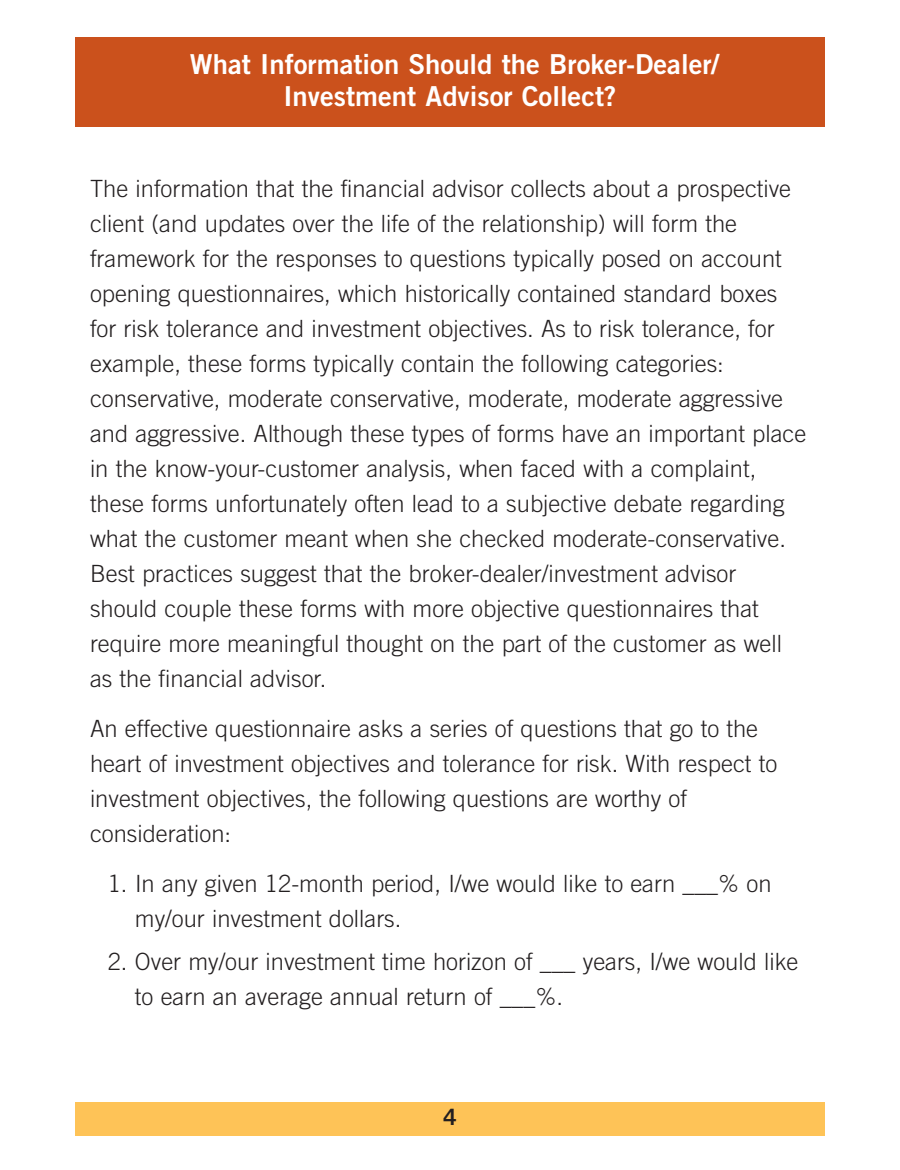
<style>
.page{position:relative;width:900px;height:1170px;background:#fff}
.page>*{position:absolute;margin:0;border:0;box-sizing:border-box;transform-origin:0 0}
.t1{font:27.5px/32.5px "Trade Gothic Bold Two";color:#fff;text-align:center}
.t2{font:300 23.75px/35px "Trade Gothic";color:#231f20}
.t3{font:22.5px "Trade Gothic Bold Two";color:#231f20}
</style>
<div class="page">
<div style="left:75px;top:38px;width:750px;height:90px;background:#cb511c"></div>
<div style="left:75px;top:1102px;width:750px;height:34px;background:#fec357"></div>
<p class="t1" style="left:190px;top:50px;width:531px">What Information Should the Broker-Dealer/<br>Investment Advisor Collect?</p>
<p class="t2" style="left:90px;top:173px;width:718px">The information that the financial advisor collects about a prospective client (and updates over the life of the relationship) will form the framework for the responses to questions typically posed on account opening questionnaires, which historically contained standard boxes for risk tolerance and investment objectives. As to risk tolerance, for example, these forms typically contain the following categories: conservative, moderate conservative, moderate, moderate aggressive and aggressive. Although these types of forms have an important place in the know-your-customer analysis, when faced with a complaint, these forms unfortunately often lead to a subjective debate regarding what the customer meant when she checked moderate-conservative.<br>Best practices suggest that the broker-dealer/investment advisor should couple these forms with more objective questionnaires that require more meaningful thought on the part of the customer as well as the financial advisor.</p>
<p class="t2" style="left:90px;top:713px;width:689px">An effective questionnaire asks a series of questions that go to the heart of investment objectives and tolerance for risk. With respect to investment objectives, the following questions are worthy of consideration:</p>
<p class="t2" style="left:135px;top:868px;width:638px;text-indent:-27px">1. In any given 12-month period, I/we would like to earn ___% on my/our investment dollars.</p>
<p class="t2" style="left:135px;top:946px;width:665px;text-indent:-27px">2. Over my/our investment time horizon of ___ years, I/we would like to earn an average annual return of ___%.</p>
<p class="t3" style="left:443px;top:1109px;width:15px">4</p>
</div>
